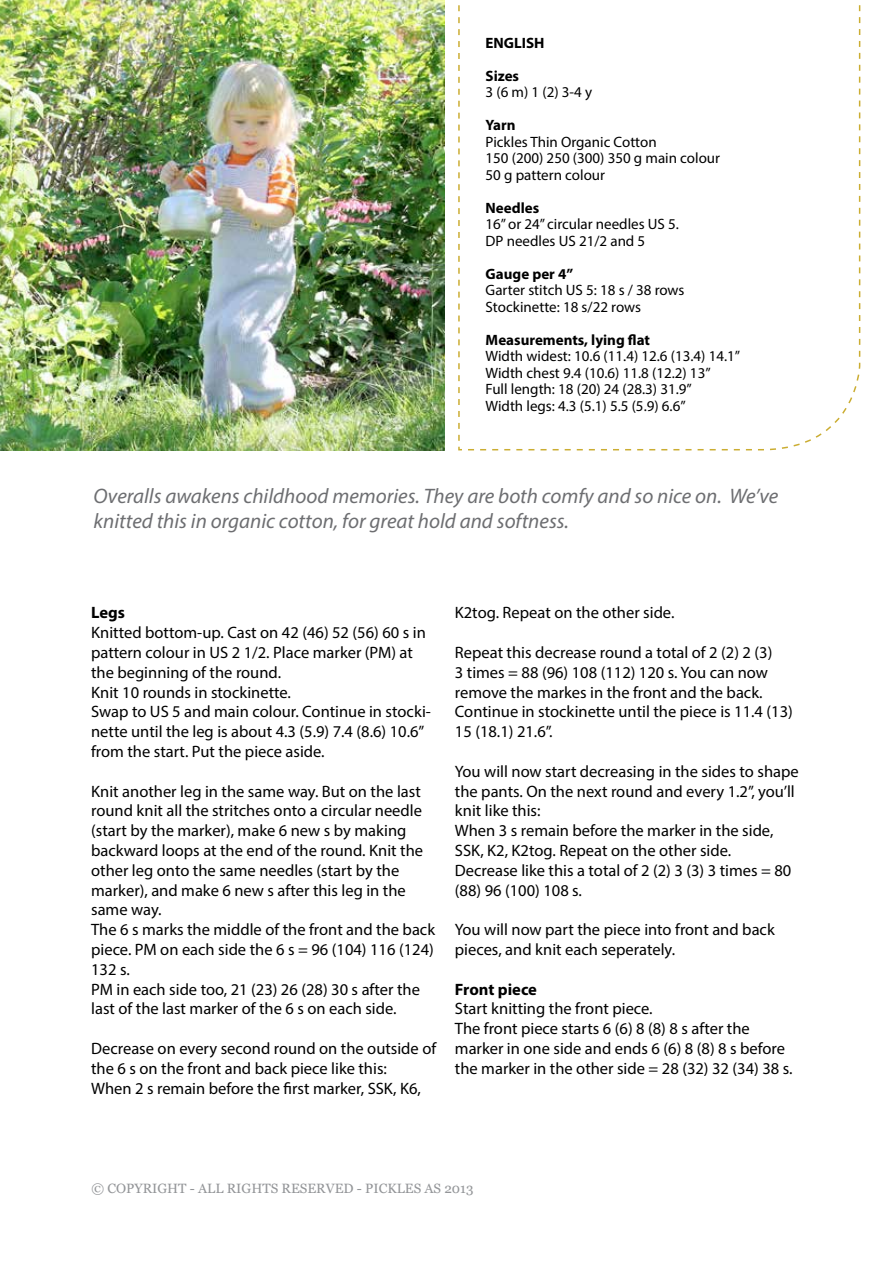
<style>
.page{position:relative;width:893px;height:1263px;background:#fff}
.page>*{position:absolute;margin:0;border:0;box-sizing:border-box;transform-origin:0 0}
.t1{font:italic 21px/25.2px "Myriad Pro";color:#6d6e71}
.t2{font:16.5px/19.8px "Myriad Pro";color:#000}
.t3{font:700 16.5px "Myriad Pro";color:#000}
.t4{font:15px/16.5px "Myriad Pro";color:#000}
.t5{font:700 15px "Myriad Pro";color:#000}
.t6{font:13.5px "Georgia";color:#939598}
</style>
<div class="page">
<svg style="left:458px;top:5px;width:403px;height:446px"></svg>
<img style="left:0;top:0;width:444px;height:450px">
<p class="t5" style="left:486px;top:33px;width:60px">ENGLISH</p>
<p class="t5" style="left:486px;top:66px;width:35px">Sizes</p>
<p class="t4" style="left:486px;top:84px;width:108px">3 (6 m) 1 (2) 3-4 y</p>
<p class="t5" style="left:486px;top:115px;width:32px">Yarn</p>
<p class="t4" style="left:486px;top:133px;width:236px">Pickles Thin Organic Cotton<br>150 (200) 250 (300) 350 g main colour<br>50 g pattern colour</p>
<p class="t5" style="left:486px;top:198px;width:55px">Needles</p>
<p class="t4" style="left:486px;top:216px;width:195px">16” or 24” circular needles US 5.<br>DP needles US 21/2 and 5</p>
<p class="t5" style="left:486px;top:264px;width:89px">Gauge per 4”</p>
<p class="t4" style="left:486px;top:282px;width:200px">Garter stitch US 5: 18 s / 38 rows<br>Stockinette: 18 s/22 rows</p>
<p class="t5" style="left:486px;top:330px;width:166px">Measurements, lying flat</p>
<p class="t4" style="left:486px;top:348px;width:256px">Width widest: 10.6 (11.4) 12.6 (13.4) 14.1” Width chest 9.4 (10.6) 11.8 (12.2) 13”<br>Full length: 18 (20) 24 (28.3) 31.9”<br>Width legs: 4.3 (5.1) 5.5 (5.9) 6.6”</p>
<p class="t1" style="left:94px;top:483px;width:686px">Overalls awakens childhood memories. They are both comfy and so nice on. We’ve knitted this in organic cotton, for great hold and softness.</p>
<p class="t3" style="left:91px;top:602px;width:35px">Legs</p>
<p class="t2" style="left:91px;top:622px;width:341px">Knitted bottom-up. Cast on 42 (46) 52 (56) 60 s in pattern colour in US 2 1/2. Place marker (PM) at the beginning of the round.<br>Knit 10 rounds in stockinette.<br>Swap to US 5 and main colour. Continue in stocki&shy;nette until the leg is about 4.3 (5.9) 7.4 (8.6) 10.6” from the start. Put the piece aside.</p>
<p class="t2" style="left:91px;top:781px;width:345px">Knit another leg in the same way. But on the last round knit all the stritches onto a circular needle (start by the marker), make 6 new s by making backward loops at the end of the round. Knit the other leg onto the same needles (start by the marker), and make 6 new s after this leg in the same way.<br>The 6 s marks the middle of the front and the back piece. PM on each side the 6 s = 96 (104) 116 (124)<br>132 s.<br>PM in each side too, 21 (23) 26 (28) 30 s after the last of the last marker of the 6 s on each side.</p>
<p class="t2" style="left:91px;top:1038px;width:347px">Decrease on every second round on the outside of the 6 s on the front and back piece like this:<br>When 2 s remain before the first marker, SSK, K6,</p>
<p class="t2" style="left:455px;top:603px;width:221px">K2tog. Repeat on the other side.</p>
<p class="t2" style="left:455px;top:642px;width:339px">Repeat this decrease round a total of 2 (2) 2 (3)<br>3 times = 88 (96) 108 (112) 120 s. You can now remove the markes in the front and the back.<br>Continue in stockinette until the piece is 11.4 (13)<br>15 (18.1) 21.6”.</p>
<p class="t2" style="left:455px;top:761px;width:345px">You will now start decreasing in the sides to shape the pants. On the next round and every 1.2”, you’ll knit like this:<br>When 3 s remain before the marker in the side, SSK, K2, K2tog. Repeat on the other side.<br>Decrease like this a total of 2 (2) 3 (3) 3 times = 80 (88) 96 (100) 108 s.</p>
<p class="t2" style="left:455px;top:919px;width:321px">You will now part the piece into front and back pieces, and knit each seperately.</p>
<p class="t3" style="left:455px;top:978px;width:84px">Front piece</p>
<p class="t2" style="left:455px;top:999px;width:339px">Start knitting the front piece.<br>The front piece starts 6 (6) 8 (8) 8 s after the marker in one side and ends 6 (6) 8 (8) 8 s before the marker in the other side = 28 (32) 32 (34) 38 s.</p>
<p class="t6" style="left:92px;top:1178px;width:383px">© COPYRIGHT - ALL RIGHTS RESERVED - PICKLES AS 2013</p>
</div>
